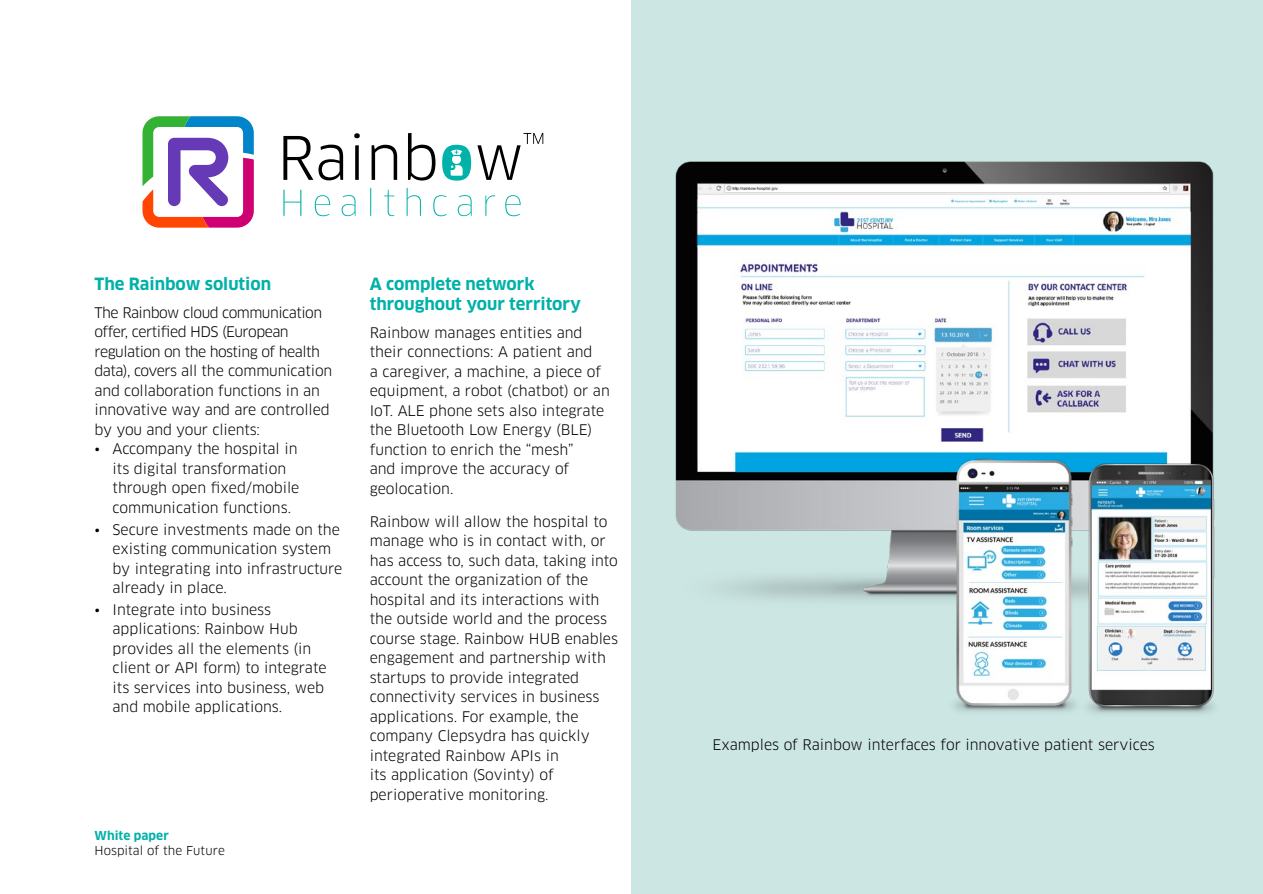
<style>
.page{position:relative;width:1263px;height:894px;background:#fff}
.page>*{position:absolute;margin:0;border:0;box-sizing:border-box;transform-origin:0 0}
.t1{font:700 16.5px/19.8px "Clan OT";color:#00b1a9}
.t2{font:14.25px/19.5px "Clan OT";color:#000}
.t3{font:14.25px/19.5px "Clan OT";letter-spacing:-.025em;color:#000}
.t4{font:12px "Clan OT";letter-spacing:.005em;color:#000}
.t5{font:700 12px "Clan OT";letter-spacing:.01em;color:#00b1a9}
</style>
<div class="page">
<div style="left:631px;top:0;width:632px;height:893px;background:#cce6e4"></div>
<svg style="left:142px;top:116px;width:112px;height:111px"></svg>
<svg style="left:283px;top:136px;width:60px;height:44px"></svg>
<svg style="left:354px;top:133px;width:6px;height:47px"></svg>
<svg style="left:371px;top:145px;width:26px;height:35px"></svg>
<svg style="left:408px;top:133px;width:27px;height:47px"></svg>
<div style="left:442px;top:145px;width:29px;height:35px;background:#00b2a9;border-radius:50%"></div>
<svg style="left:450px;top:150px;width:12px;height:26px"></svg>
<svg style="left:477px;top:133px;width:66px;height:47px"></svg>
<svg style="left:283px;top:190px;width:18px;height:26px"></svg>
<svg style="left:315px;top:195px;width:15px;height:21px"></svg>
<svg style="left:342px;top:195px;width:13px;height:21px"></svg>
<svg style="left:370px;top:188px;width:1px;height:28px"></svg>
<svg style="left:384px;top:190px;width:10px;height:26px"></svg>
<svg style="left:406px;top:188px;width:15px;height:28px"></svg>
<svg style="left:433px;top:195px;width:13px;height:21px"></svg>
<svg style="left:458px;top:195px;width:13px;height:21px"></svg>
<svg style="left:485px;top:195px;width:10px;height:21px"></svg>
<svg style="left:505px;top:195px;width:15px;height:21px"></svg>
<img style="left:675px;top:161px;width:539px;height:439px">
<img style="left:925px;top:447px;width:175px;height:265px">
<img style="left:1080px;top:455px;width:135px;height:259px">
<p class="t1" style="left:94px;top:274px;width:178px">The Rainbow solution</p>
<p class="t3" style="left:94px;top:302px;width:239px">The Rainbow cloud communication offer, certified HDS (European regulation on the hosting of health data), covers all the communication and collaboration functions in an innovative way and are controlled by you and your clients:</p>
<p class="t2" style="left:112px;top:439px;width:188px;text-indent:-18px">• Accompany the hospital in its digital transformation through open fixed/mobile communication functions.</p>
<p class="t2" style="left:112px;top:519px;width:231px;text-indent:-18px">• Secure investments made on the existing communication system by integrating into infrastructure already in place.</p>
<p class="t2" style="left:112px;top:599px;width:215px;text-indent:-18px">• Integrate into business applications: Rainbow Hub provides all the elements (in client or API form) to integrate its services into business, web and mobile applications.</p>
<p class="t5" style="left:94px;top:828px;width:76px">White paper</p>
<p class="t4" style="left:94px;top:843px;width:132px">Hospital of the Future</p>
<p class="t1" style="left:370px;top:274px;width:213px">A complete network throughout your territory</p>
<p class="t2" style="left:370px;top:322px;width:241px">Rainbow manages entities and their connections: A patient and<br>a caregiver, a machine, a piece of equipment, a robot (chatbot) or an<br>IoT. ALE phone sets also integrate the Bluetooth Low Energy (BLE) function to enrich the “mesh”<br>and improve the accuracy of geolocation.</p>
<p class="t2" style="left:370px;top:511px;width:250px">Rainbow will allow the hospital to manage who is in contact with, or has access to, such data, taking into account the organization of the hospital and its interactions with the outside world and the process course stage. Rainbow HUB enables engagement and partnership with startups to provide integrated connectivity services in business applications. For example, the company Clepsydra has quickly integrated Rainbow APIs in<br>its application (Sovinty) of perioperative monitoring.</p>
<p class="t2" style="left:712px;top:734px;width:444px">Examples of Rainbow interfaces for innovative patient services</p>
</div>
